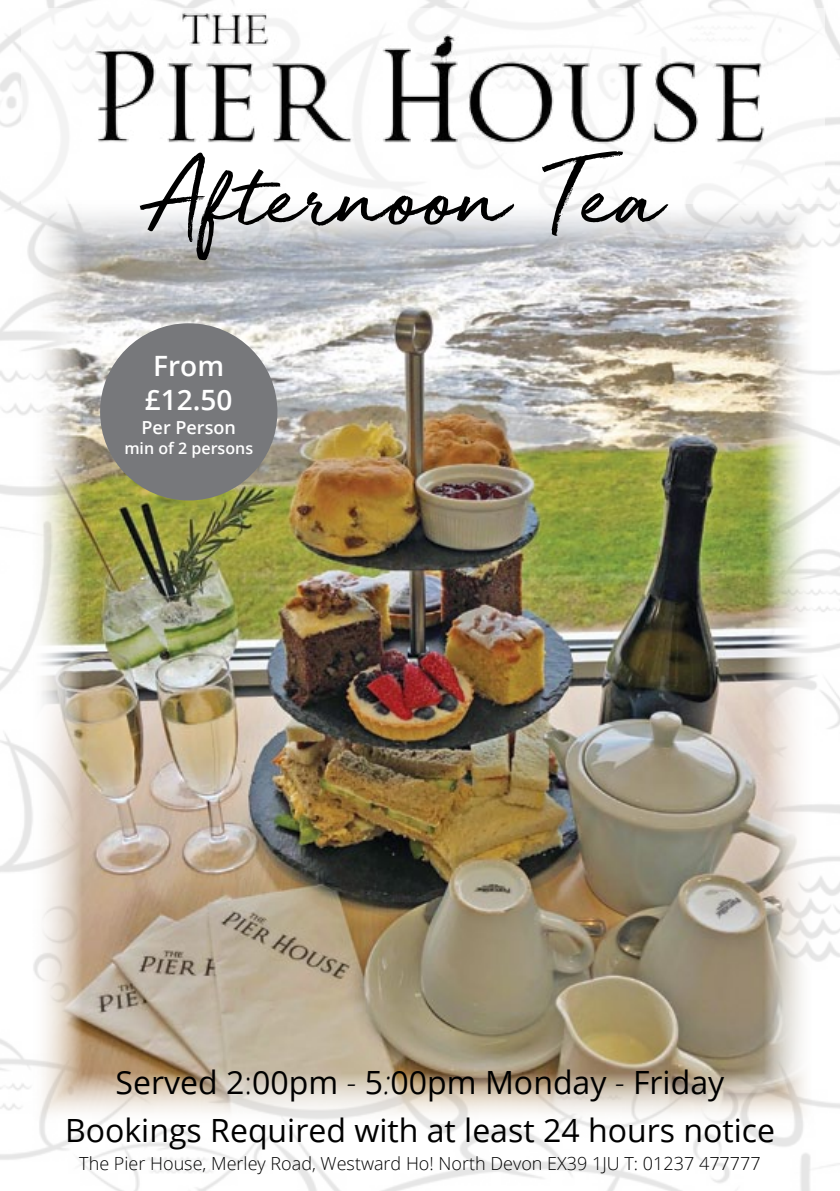
<style>
.page{position:relative;width:840px;height:1191px;background:#fff}
.page>*{position:absolute;margin:0;border:0;box-sizing:border-box;transform-origin:0 0}
.t1{font:102px "Golden Plains";color:#000}
.t2{font:32px/48px "Open Sans";color:#000;text-align:center}
.t3{font:600 28px/33.6px "Open Sans";color:#fff}
.t4{font:300 18px "Open Sans";color:#000}
.t5{font:600 18px "Open Sans";color:#fff}
.t6{font:600 16px "Open Sans";color:#fff}
.s1{font-weight:300}
.s2{font-weight:300;font-style:italic}
</style>
<div class="page">
<img style="left:0;top:0;width:839px;height:1191px">
<img style="left:31px;top:204px;width:783px;height:920px">
<div style="left:21px;top:9px;width:803px;height:195px;background:#fff"></div>
<img style="left:62px;top:0;width:719px;height:159px">
<div style="left:100px;top:323px;width:177px;height:177px;background:#77787b;border-radius:50%"></div>
<h1 class="t1" style="left:140px;top:146px;width:522px">Afternoon Tea</h1>
<p class="t3" style="left:145px;top:348px;width:89px">From £12.50</p>
<p class="t5" style="left:141px;top:414px;width:96px">Per Person</p>
<p class="t6" style="left:124px;top:437px;width:130px">min of 2 persons</p>
<p class="t2" style="left:65px;top:1057px;width:711px">Served 2<span class="s1">:</span>00pm <span class="s2">-</span> 5<span class="s2">:</span>00pm Monday <span class="s2">-</span> Friday<br>Bookings Required with at least 24 hours notice</p>
<p class="t4" style="left:79px;top:1151px;width:682px">The Pier House, Merley Road, Westward Ho! North Devon EX39 1JU T: 01237 477777</p>
</div>
